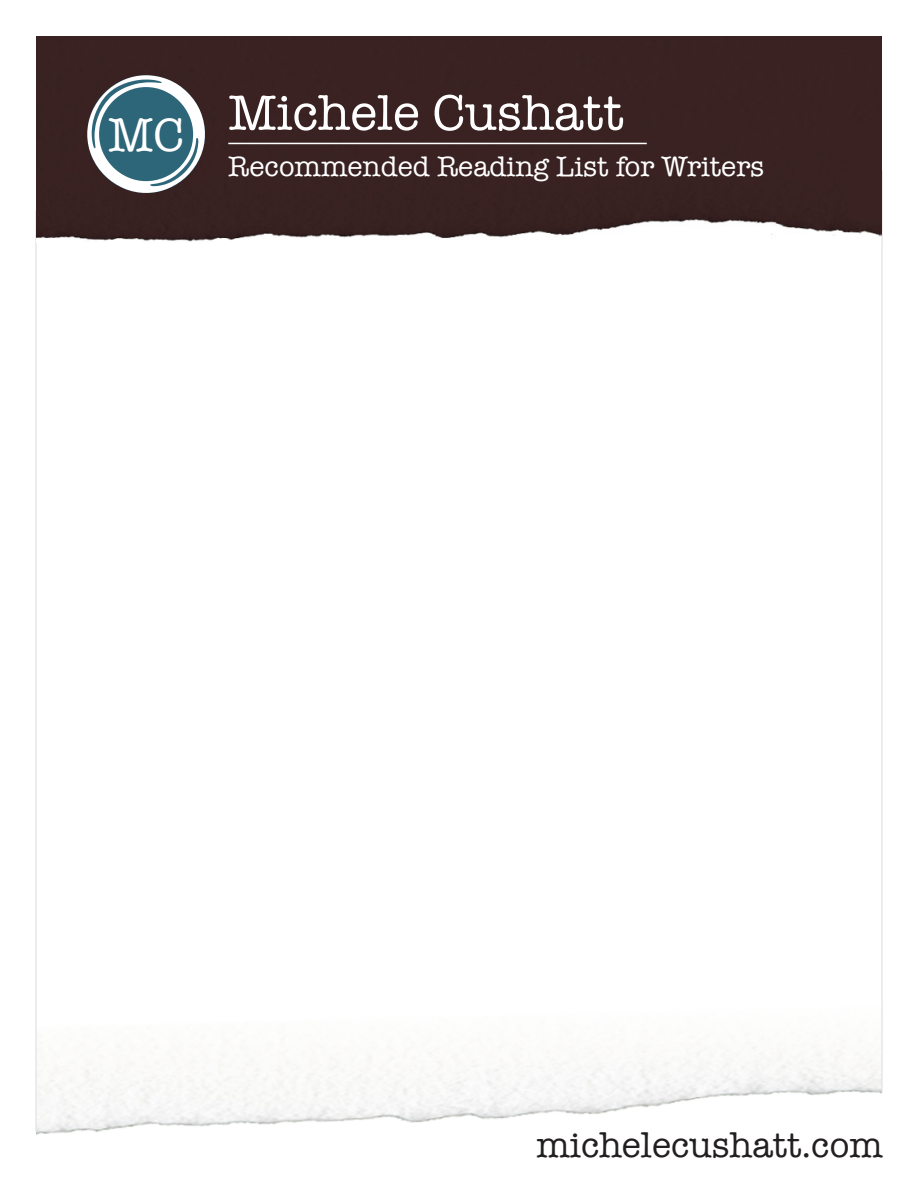
<style>
.page{position:relative;width:918px;height:1188px;background:#fff}
.page>*{position:absolute;margin:0;border:0;box-sizing:border-box;transform-origin:0 0}
.t1{font:51px "American Typewriter";color:#fff}
.t2{font:47.85px "American Typewriter";color:#fff}
.t3{font:36px "American Typewriter";color:#231f20}
.t4{font:28.5px "American Typewriter";color:#fff}
</style>
<div class="page">
<img style="left:36px;top:1045px;width:846px;height:90px">
<hr style="left:35px;top:210px;width:2px;height:922px;background:#e6e7e9">
<hr style="left:881px;top:171px;width:2px;height:921px;background:#e6e7e9">
<div style="left:36px;top:36px;width:846px;height:206px;background:#3a2222"></div>
<svg style="left:87px;top:75px;width:118px;height:118px"></svg>
<hr style="left:228px;top:143px;width:419px;height:1px;background:#fff">
<p class="t2" style="left:108px;top:98px;width:77px">MC</p>
<p class="t1" style="left:228px;top:74px;width:397px">Michele Cushatt</p>
<p class="t4" style="left:228px;top:145px;width:538px">Recommended Reading List for Writers</p>
<p class="t3" style="left:537px;top:1117px;width:348px">michelecushatt.com</p>
</div>
